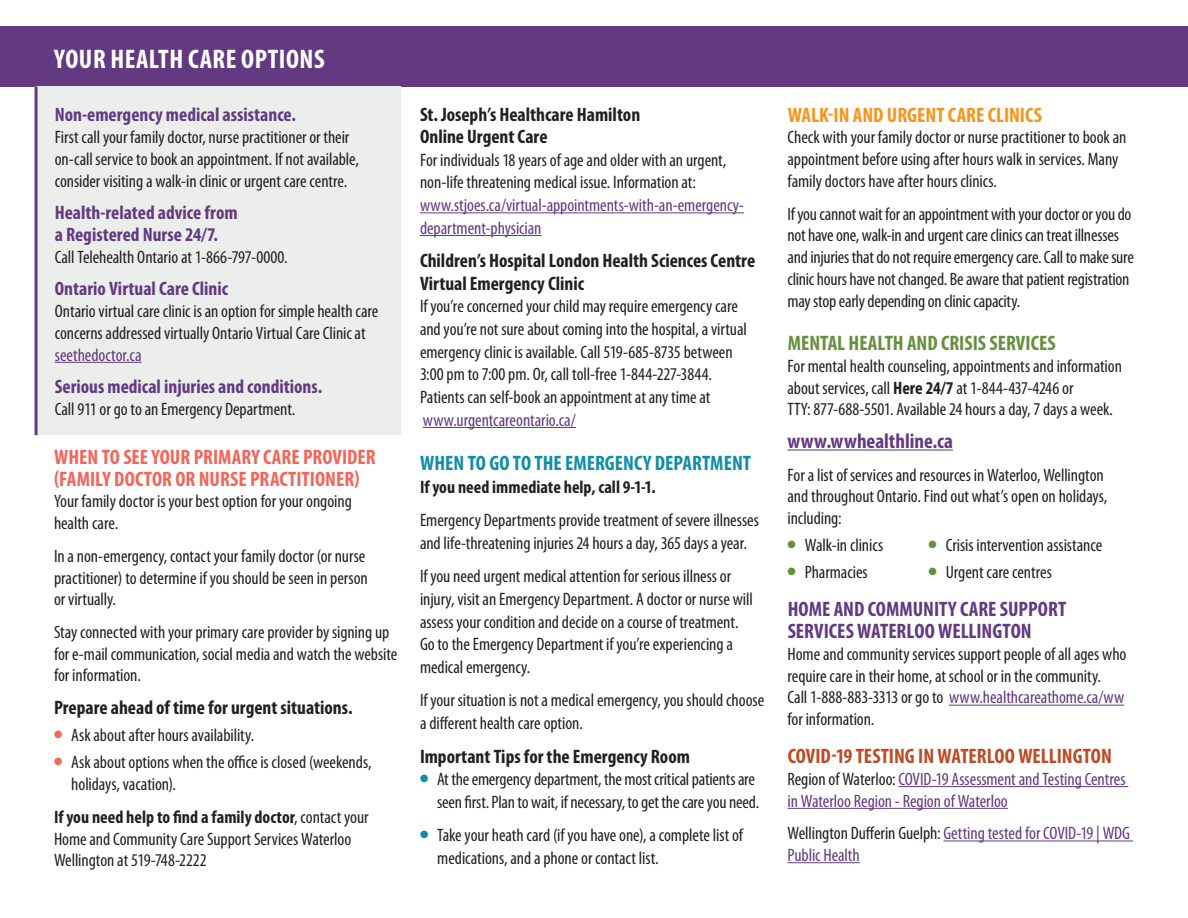
<style>
.page{position:relative;width:1188px;height:918px;background:#fff}
.page>*{position:absolute;margin:0;border:0;box-sizing:border-box;transform-origin:0 0}
.t1{font:700 condensed 27px "Myriad Pro";letter-spacing:.02em;color:#fff}
.t2{font:700 condensed 21px/21.8px "Myriad Pro";color:#633a81}
.t3{font:700 condensed 21px/21.8px "Myriad Pro";color:#f2665a}
.t4{font:700 condensed 21px "Myriad Pro";color:#ba4c26}
.t5{font:700 condensed 21px "Myriad Pro";color:#108ea7}
.t6{font:700 condensed 21px "Myriad Pro";color:#65903d}
.t7{font:700 condensed 21px "Myriad Pro";color:#f7941e}
.t8{font:700 condensed 19.5px/22.6px "Myriad Pro";color:#231f20}
.t9{font:700 condensed 19.5px/21.8px "Myriad Pro";color:#633a81}
.t10{font:condensed 18px/21.8px "Myriad Pro";letter-spacing:-.005em;color:#231f20}
.t11{font:condensed 18px/21.8px "Myriad Pro";letter-spacing:-.005em;color:#633a81}
.t12{font:700 condensed 18px "Myriad Pro";color:#231f20}
.s1{color:#633a81}
.s2{font-weight:700}
.s3{color:#231f20}
</style>
<div class="page">
<div style="left:0;top:26px;width:1188px;height:61px;background:#633a81"></div>
<hr style="left:788px;top:449px;width:165px;height:2px;background:#633a81">
<hr style="left:949px;top:705px;width:175px;height:1px;background:#633a81">
<hr style="left:899px;top:786px;width:229px;height:1px;background:#633a81">
<hr style="left:788px;top:808px;width:220px;height:1px;background:#633a81">
<hr style="left:943px;top:841px;width:190px;height:1px;background:#633a81">
<hr style="left:788px;top:862px;width:72px;height:1px;background:#633a81">
<hr style="left:420px;top:212px;width:324px;height:1px;background:#633a81">
<hr style="left:420px;top:235px;width:122px;height:1px;background:#633a81">
<hr style="left:423px;top:427px;width:153px;height:1px;background:#633a81">
<div style="left:35px;top:86px;width:365px;height:349px;background:#eceeec"></div>
<hr style="left:55px;top:362px;width:87px;height:1px;background:#633a81">
<hr style="left:35px;top:86px;width:3px;height:349px;background:#633a81">
<p class="t1" style="left:54px;top:42px;width:272px">YOUR HEALTH CARE OPTIONS</p>
<p class="t9" style="left:55px;top:103px;width:243px">Non-emergency medical assistance.</p>
<p class="t10" style="left:55px;top:126px;width:306px">First call your family doctor, nurse practitioner or their on-call service to book an appointment. If not available, consider visiting a walk-in clinic or urgent care centre.</p>
<p class="t9" style="left:55px;top:201px;width:184px">Health-related advice from a Registered Nurse 24/7.</p>
<p class="t10" style="left:55px;top:246px;width:234px">Call Telehealth Ontario at 1-866-797-0000.</p>
<p class="t9" style="left:55px;top:277px;width:175px">Ontario Virtual Care Clinic</p>
<p class="t10" style="left:55px;top:300px;width:325px">Ontario virtual care clinic is an option for simple health care concerns addressed virtually Ontario Virtual Care Clinic at <span class="s1">seethedoctor.ca</span></p>
<p class="t9" style="left:55px;top:375px;width:269px">Serious medical injuries and conditions.</p>
<p class="t10" style="left:55px;top:398px;width:242px">Call 911 or go to an Emergency Department.</p>
<p class="t3" style="left:54px;top:446px;width:323px">WHEN TO SEE YOUR PRIMARY CARE PROVIDER (FAMILY DOCTOR OR NURSE PRACTITIONER)</p>
<p class="t10" style="left:54px;top:490px;width:299px">Your family doctor is your best option for your ongoing health care.</p>
<p class="t10" style="left:54px;top:545px;width:315px">In a non-emergency, contact your family doctor (or nurse practitioner) to determine if you should be seen in person or virtually.</p>
<p class="t10" style="left:54px;top:621px;width:345px">Stay connected with your primary care provider by signing up for e-mail communication, social media and watch the website for information.</p>
<p class="t8" style="left:54px;top:696px;width:300px">Prepare ahead of time for urgent situations.</p>
<p class="t10" style="left:54px;top:724px;width:202px"><sup>●</sup> Ask about after hours availability.</p>
<p class="t10" style="left:71px;top:751px;width:302px;text-indent:-17px"><sup>●</sup> Ask about options when the office is closed (weekends, holidays, vacation).</p>
<p class="t10" style="left:54px;top:806px;width:316px"><span class="s2">If you need help to find a family doctor</span>, contact your<br>Home and Community Care Support Services Waterloo<br>Wellington at 519-748-2222</p>
<p class="t8" style="left:420px;top:102px;width:222px">St. Joseph’s Healthcare Hamilton<br>Online Urgent Care</p>
<p class="t10" style="left:420px;top:148px;width:325px;line-height:22.6px">For individuals 18 years of age and older with an urgent, non-life threatening medical issue. Information at: <span class="s1">www.stjoes.ca/virtual-appointments-with-an-emergency&shy;department-physician</span></p>
<p class="t8" style="left:420px;top:249px;width:337px">Children’s Hospital London Health Sciences Centre<br>Virtual Emergency Clinic</p>
<p class="t10" style="left:420px;top:295px;width:328px;line-height:22.6px">If you’re concerned your child may require emergency care and you’re not sure about coming into the hospital, a virtual emergency clinic is available. Call 519-685-8735 between 3:00 pm to 7:00 pm. Or, call toll-free 1-844-227-3844.<br>Patients can self-book an appointment at any time at <span class="s1">www.urgentcareontario.ca/</span></p>
<p class="t5" style="left:420px;top:450px;width:332px">WHEN TO GO TO THE EMERGENCY DEPARTMENT</p>
<p class="t12" style="left:420px;top:475px;width:237px">If you need immediate help, call 9-1-1.</p>
<p class="t10" style="left:420px;top:509px;width:340px;line-height:22.6px">Emergency Departments provide treatment of severe illnesses and life-threatening injuries 24 hours a day, 365 days a year.</p>
<p class="t10" style="left:420px;top:565px;width:334px;line-height:22.6px">If you need urgent medical attention for serious illness or injury, visit an Emergency Department. A doctor or nurse will assess your condition and decide on a course of treatment.<br>Go to the Emergency Department if you’re experiencing a medical emergency.</p>
<p class="t10" style="left:420px;top:689px;width:346px;line-height:22.6px">If your situation is not a medical emergency, you should choose a different health care option.</p>
<p class="t8" style="left:420px;top:744px;width:272px">Important Tips for the Emergency Room</p>
<p class="t10" style="left:420px;top:768px;width:341px;line-height:22.6px;text-align:right"><sup>●</sup> At the emergency department, the most critical patients are seen first. Plan to wait, if necessary, to get the care you need.</p>
<p class="t10" style="left:437px;top:824px;width:307px;line-height:22.6px;text-indent:-17px"><sup>●</sup> Take your heath card (if you have one), a complete list of medications, and a phone or contact list.</p>
<p class="t7" style="left:788px;top:102px;width:256px">WALK-IN AND URGENT CARE CLINICS</p>
<p class="t10" style="left:788px;top:126px;width:341px">Check with your family doctor or nurse practitioner to book an appointment before using after hours walk in services. Many family doctors have after hours clinics.</p>
<p class="t10" style="left:788px;top:202px;width:348px">If you cannot wait for an appointment with your doctor or you do not have one, walk-in and urgent care clinics can treat illnesses and injuries that do not require emergency care. Call to make sure clinic hours have not changed. Be aware that patient registration may stop early depending on clinic capacity.</p>
<p class="t6" style="left:788px;top:330px;width:270px">MENTAL HEALTH AND CRISIS SERVICES</p>
<p class="t10" style="left:788px;top:355px;width:336px">For mental health counseling, appointments and information about services, call <span class="s2">Here 24/7</span> at 1-844-437-4246 or<br>TTY: 877-688-5501. Available 24 hours a day, 7 days a week.</p>
<p class="t2" style="left:788px;top:430px;width:167px">www.wwhealthline.ca</p>
<p class="t10" style="left:788px;top:463px;width:321px">For a list of services and resources in Waterloo, Wellington and throughout Ontario. Find out what’s open on holidays, including:</p>
<p class="t10" style="left:788px;top:534px;width:97px"><sup>●</sup> Walk-in clinics</p>
<p class="t10" style="left:928px;top:534px;width:175px"><sup>●</sup> Crisis intervention assistance</p>
<p class="t10" style="left:788px;top:561px;width:82px"><sup>●</sup> Pharmacies</p>
<p class="t10" style="left:928px;top:561px;width:125px"><sup>●</sup> Urgent care centres</p>
<p class="t2" style="left:788px;top:598px;width:280px">HOME AND COMMUNITY CARE SUPPORT<br>SERVICES WATERLOO WELLINGTON</p>
<p class="t10" style="left:788px;top:643px;width:340px">Home and community services support people of all ages who require care in their home, at school or in the community.<br>Call 1-888-883-3313 or go to <span class="s1">www.healthcareathome.ca/ww </span>for information.</p>
<p class="t4" style="left:788px;top:743px;width:326px">COVID-19 TESTING IN WATERLOO WELLINGTON</p>
<p class="t11" style="left:788px;top:768px;width:340px"><span class="s3">Region of Waterloo:</span> COVID-19 Assessment and Testing Centres in Waterloo Region - Region of Waterloo</p>
<p class="t11" style="left:788px;top:822px;width:344px"><span class="s3">Wellington Dufferin Guelph:</span> Getting tested for COVID-19 | WDG<br>Public Health</p>
</div>
